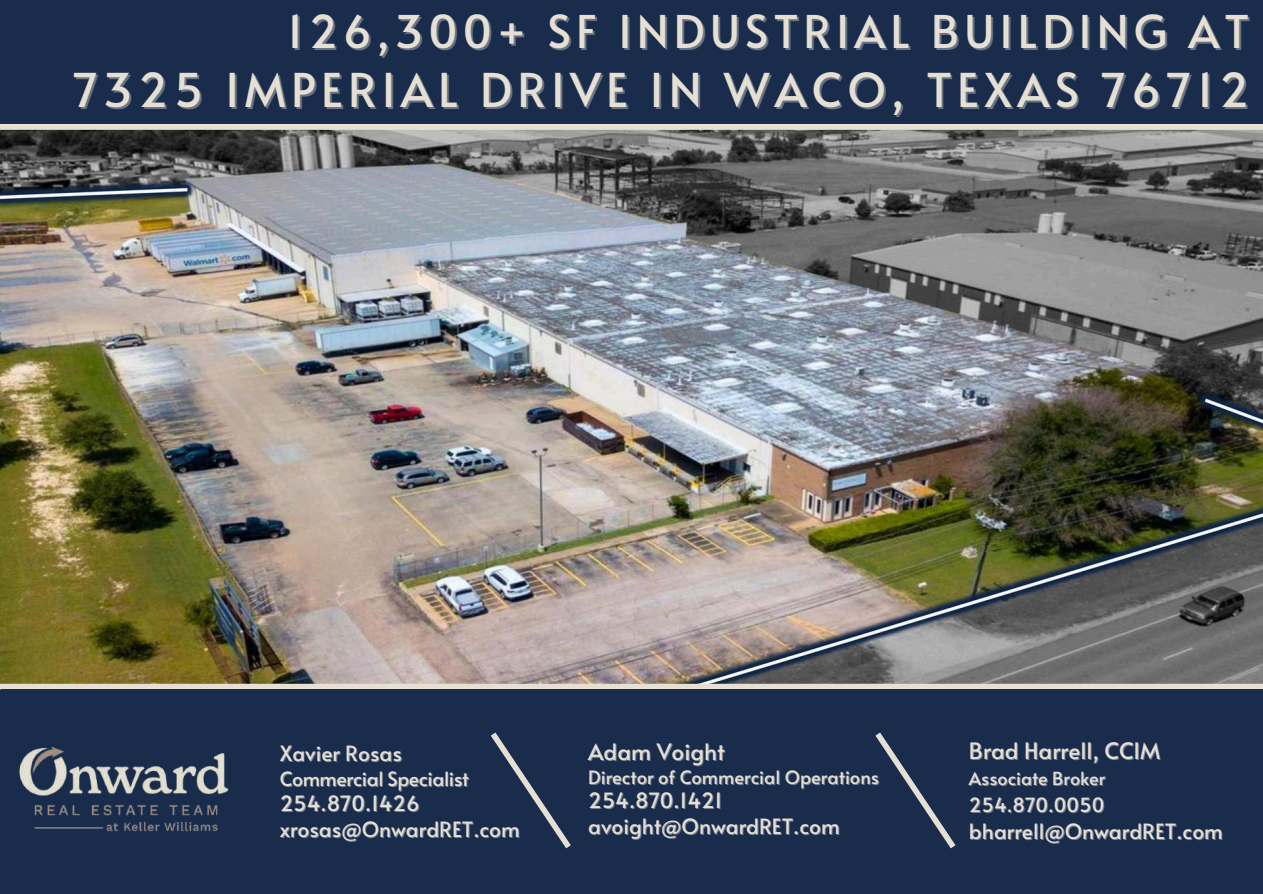
<style>
.page{position:relative;width:1263px;height:894px;background:#fff}
.page>*{position:absolute;margin:0;border:0;box-sizing:border-box;transform-origin:0 0}
.t1{font:51px/55.2px "Alata";letter-spacing:.115em;color:#e6e0d4;text-align:right}
.t2{font:46.5px "Alata";letter-spacing:.115em;color:#e6e0d4}
.t3{font:45px "Alata";letter-spacing:.115em;color:#e6e0d4}
.t4{font:22.5px "Alata";color:#e6e0d4}
.t5{font:21px/25.8px "Alata";color:#e6e0d4}
.t6{font:19.5px "Alata";letter-spacing:-.02em;color:#e6e0d4}
.t7{font:19.5px "Alata";color:#e6e0d4}
.t8{font:18.3px "Alata";color:#e6e0d4}
.t9{font:18px "Alata";color:#e6e0d4}
.s1{color:rgb(230 224 212/.4)}
</style>
<div class="page">
<img style="left:0;top:130px;width:1263px;height:553px">
<div style="left:0;top:0;width:1263px;height:124px;background:#192c4c"></div>
<div style="left:0;top:683px;width:1263px;height:6px;background:#e6e0d4"></div>
<div style="left:0;top:124px;width:1263px;height:6px;background:#e6e0d4"></div>
<div style="left:1px;top:689px;width:1262px;height:203px;background:#192c4c"></div>
<img style="left:19px;top:746px;width:210px;height:86px">
<svg style="left:491px;top:732px;width:80px;height:117px"></svg>
<svg style="left:875px;top:732px;width:81px;height:117px"></svg>
<h3 class="t3" style="left:287px;top:-1px;width:964px">126,300+ SF INDUSTRIAL BUILDING AT</h3>
<h2 class="t2" style="left:73px;top:55px;width:1178px">7325 IMPERIAL DRIVE IN WACO, TEXAS 76712</h2>
<h1 class="t1" style="left:198px;top:7px;width:1069px">0.898 ACRES AT 1724 SCOTT BLVD I<span class="s1">N<br></span>TEMPLE, TEXAS</h1>
<p class="t5" style="left:280px;top:738px;width:124px">Xavier Rosas</p>
<p class="t6" style="left:280px;top:764px;width:191px">Commercial Specialist</p>
<p class="t5" style="left:280px;top:789px;width:242px">254.870.1426 xrosas@OnwardRET.com</p>
<p class="t4" style="left:588px;top:735px;width:138px">Adam Voight</p>
<p class="t8" style="left:588px;top:763px;width:292px">Director of Commercial Operations</p>
<p class="t5" style="left:588px;top:786px;width:253px">254.870.1421 avoight@OnwardRET.com</p>
<p class="t4" style="left:969px;top:733px;width:193px">Brad Harrell, CCIM</p>
<p class="t9" style="left:969px;top:764px;width:138px">Associate Broker</p>
<p class="t7" style="left:969px;top:790px;width:137px">254.870.0050</p>
<p class="t5" style="left:969px;top:817px;width:255px">bharrell@OnwardRET.com</p>
</div>
